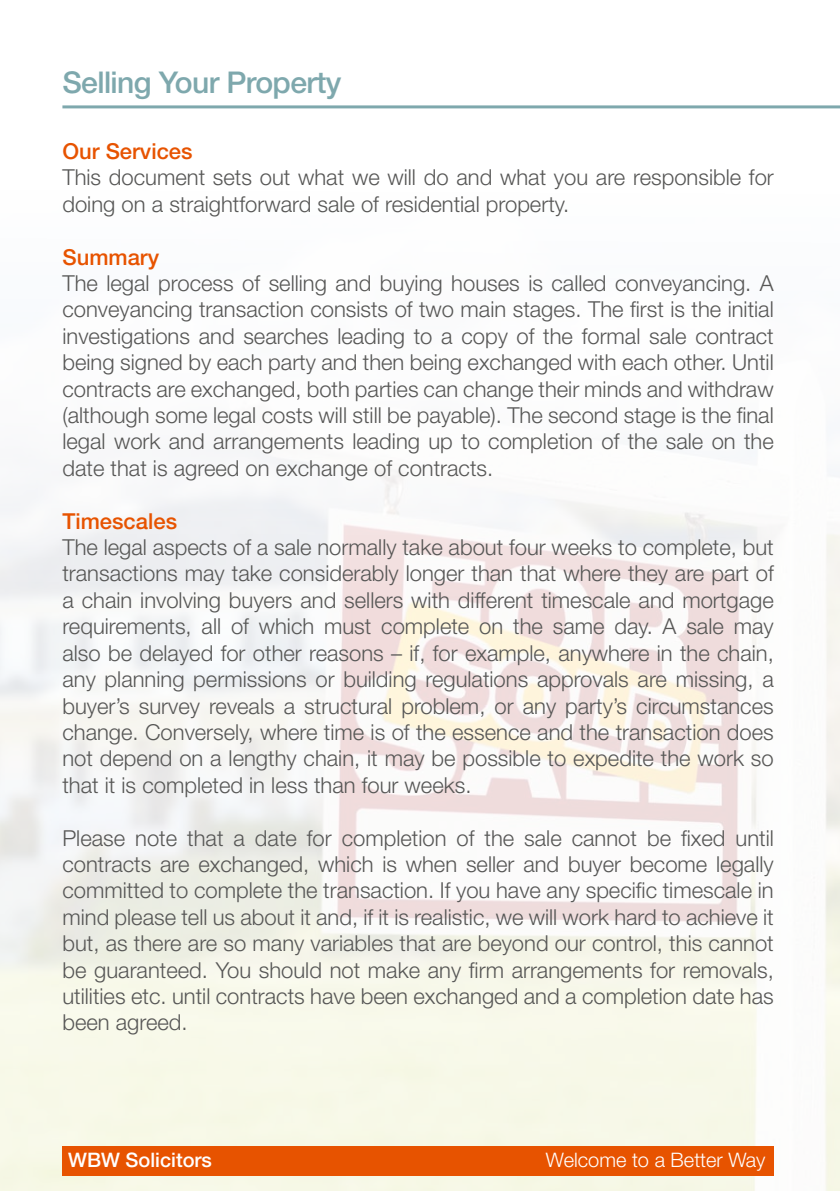
<style>
.page{position:relative;width:840px;height:1191px;background:#fff}
.page>*{position:absolute;margin:0;border:0;box-sizing:border-box;transform-origin:0 0}
.t1{font:500 30px "Helvetica Neue LT Std";letter-spacing:-.02em;color:#7ea8ad}
.t2{font:300 22px/26.4px "Helvetica Neue LT Std";color:#575756;text-align:justify}
.t3{font:500 22px "Helvetica Neue LT Std";color:#e75300}
.t4{font:300 20px "Helvetica Neue LT Std";color:#fff}
.t5{font:500 20px "Helvetica Neue LT Std";color:#fff}
</style>
<div class="page">
<img style="left:0;top:450px;width:839px;height:741px">
<hr style="left:62px;top:105px;width:777px;height:3px;background:#7ea8ad">
<div style="left:62px;top:1146px;width:711px;height:29px;background:#e75300"></div>
<h1 class="t1" style="left:62px;top:65px;width:280px">Selling Your Property</h1>
<p class="t3" style="left:62px;top:138px;width:132px">Our Services</p>
<p class="t2" style="left:62px;top:164px;width:712px">This document sets out what we will do and what you are responsible for doing on a straightforward sale of residential property.</p>
<p class="t3" style="left:62px;top:244px;width:98px">Summary</p>
<p class="t2" style="left:62px;top:269px;width:712px">The legal process of selling and buying houses is called conveyancing. A conveyancing transaction consists of two main stages. The first is the initial investigations and searches leading to a copy of the formal sale contract being signed by each party and then being exchanged with each other. Until contracts are exchanged, both parties can change their minds and withdraw (although some legal costs will still be payable). The second stage is the final legal work and arrangements leading up to completion of the sale on the date that is agreed on exchange of contracts.</p>
<p class="t3" style="left:62px;top:508px;width:116px">Timescales</p>
<p class="t2" style="left:62px;top:533px;width:712px">The legal aspects of a sale normally take about four weeks to complete, but transactions may take considerably longer than that where they are part of a chain involving buyers and sellers with different timescale and mortgage requirements, all of which must complete on the same day. A sale may also be delayed for other reasons – if, for example, anywhere in the chain, any planning permissions or building regulations approvals are missing, a buyer’s survey reveals a structural problem, or any party’s circumstances change. Conversely, where time is of the essence and the transaction does not depend on a lengthy chain, it may be possible to expedite the work so that it is completed in less than four weeks.</p>
<p class="t2" style="left:62px;top:824px;width:712px">Please note that a date for completion of the sale cannot be fixed until contracts are exchanged, which is when seller and buyer become legally committed to complete the transaction. If you have any specific timescale in mind please tell us about it and, if it is realistic, we will work hard to achieve it but, as there are so many variables that are beyond our control, this cannot be guaranteed. You should not make any firm arrangements for removals, utilities etc. until contracts have been exchanged and a completion date has been agreed.</p>
<p class="t5" style="left:68px;top:1148px;width:145px">WBW Solicitors</p>
<p class="t4" style="left:545px;top:1147px;width:221px">Welcome to a Better Way</p>
</div>
